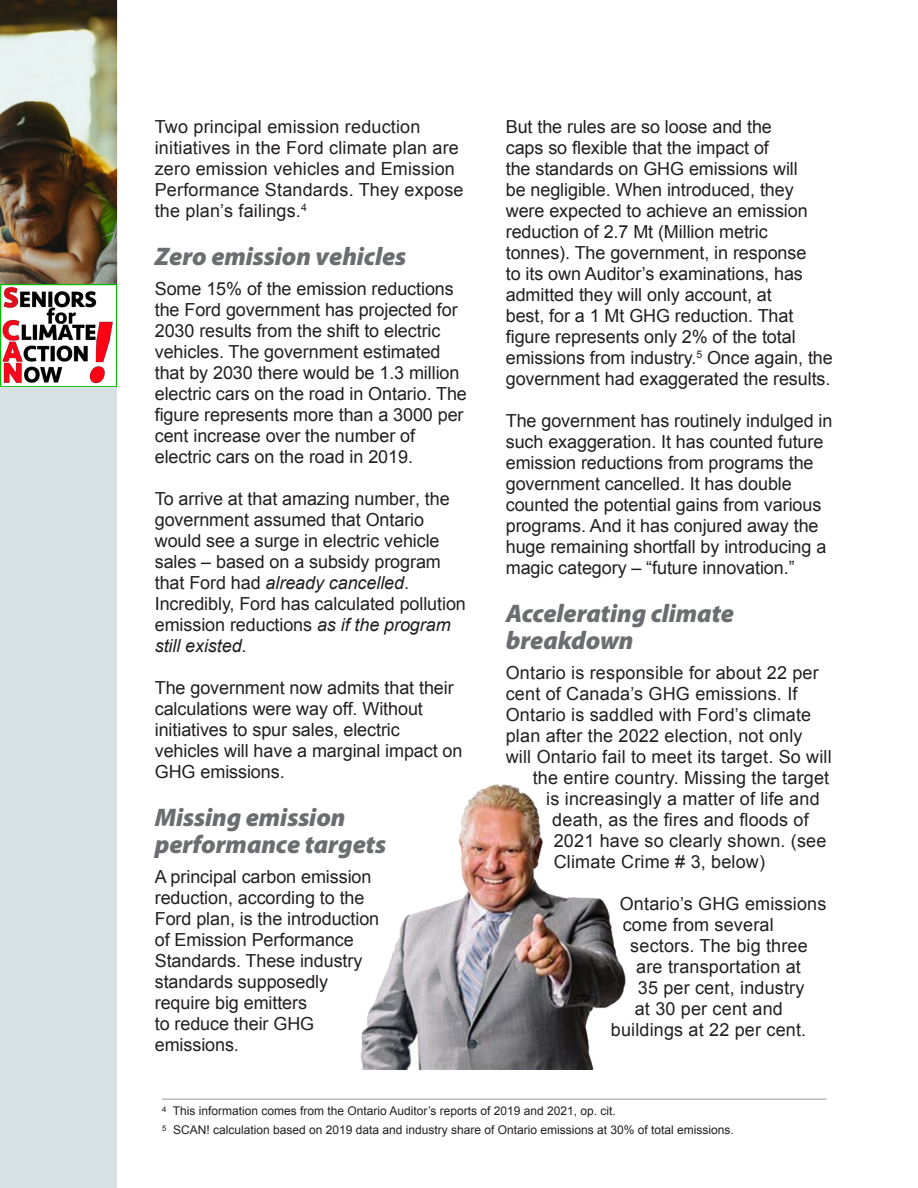
<style>
.page{position:relative;width:918px;height:1188px;background:#fff}
.page>*{position:absolute;margin:0;border:0;box-sizing:border-box;transform-origin:0 0}
.t1{font:italic 900 25.5px/27px "Myriad Pro";letter-spacing:-.005em;color:#6c6d70}
.t2{font:18px/21px "Arial";letter-spacing:-.005em;color:#231f20}
.t3{font:12px/19.5px "Arial";color:#231f20}
.s1{font-style:italic}
</style>
<div class="page">
<img style="left:0;top:0;width:117px;height:285px">
<div style="left:0;top:304px;width:117px;height:884px;background:#d7e1e3"></div>
<img style="left:0;top:285px;width:117px;height:102px">
<hr style="left:162px;top:1099px;width:664px;height:1px;background:#939598">
<img style="left:361px;top:784px;width:265px;height:285px">
<p class="t2" style="left:155px;top:116px;width:310px">Two principal emission reduction initiatives in the Ford climate plan are zero emission vehicles and Emission Performance Standards. They expose the plan’s failings.<sup>4</sup></p>
<p class="t1" style="left:155px;top:242px;width:253px">Zero emission vehicles</p>
<p class="t2" style="left:155px;top:278px;width:314px">Some 15% of the emission reductions the Ford government has projected for 2030 results from the shift to electric vehicles. The government estimated that by 2030 there would be 1.3 million electric cars on the road in Ontario. The figure represents more than a 3000 per cent increase over the number of electric cars on the road in 2019.</p>
<p class="t2" style="left:155px;top:488px;width:313px">To arrive at that amazing number, the government assumed that Ontario would see a surge in electric vehicle sales – based on a subsidy program that Ford had <span class="s1">already cancelled</span>.<br>Incredibly, Ford has calculated pollution emission reductions <span class="s1">as if the program still existed</span>.</p>
<p class="t2" style="left:155px;top:677px;width:309px">The government now admits that their calculations were way off. Without initiatives to spur sales, electric vehicles will have a marginal impact on<br>GHG emissions.</p>
<p class="t1" style="left:155px;top:803px;width:233px">Missing emission performance targets</p>
<p class="t2" style="left:155px;top:866px;width:226px">A principal carbon emission reduction, according to the<br>Ford plan, is the introduction of Emission Performance<br>Standards. These industry standards supposedly require big emitters<br>to reduce their GHG emissions.</p>
<p class="t2" style="left:506px;top:117px;width:329px">But the rules are so loose and the<br>caps so flexible that the impact of<br>the standards on GHG emissions will<br>be negligible. When introduced, they were expected to achieve an emission reduction of 2.7 Mt (Million metric tonnes). The government, in response<br>to its own Auditor’s examinations, has admitted they will only account, at<br>best, for a 1 Mt GHG reduction. That figure represents only 2% of the total emissions from industry.<sup>5</sup> Once again, the government had exaggerated the results.</p>
<p class="t2" style="left:506px;top:410px;width:328px">The government has routinely indulged in such exaggeration. It has counted future emission reductions from programs the government cancelled. It has double counted the potential gains from various programs. And it has conjured away the huge remaining shortfall by introducing a magic category – “future innovation.”</p>
<p class="t1" style="left:506px;top:599px;width:230px">Accelerating climate breakdown</p>
<p class="t2" style="left:506px;top:662px;width:314px">Ontario is responsible for about 22 per</p>
<p class="t2" style="left:506px;top:683px;width:293px">cent of Canada’s GHG emissions. If</p>
<p class="t2" style="left:506px;top:704px;width:307px">Ontario is saddled with Ford’s climate</p>
<p class="t2" style="left:506px;top:725px;width:298px">plan after the 2022 election, not only</p>
<p class="t2" style="left:506px;top:746px;width:328px">will Ontario fail to meet its target. So will</p>
<p class="t2" style="left:533px;top:768px;width:298px">the entire country. Missing the target</p>
<p class="t2" style="left:546px;top:789px;width:275px">is increasingly a matter of life and</p>
<p class="t2" style="left:552px;top:810px;width:258px">death, as the fires and floods of</p>
<p class="t2" style="left:554px;top:831px;width:274px">2021 have so clearly shown. (see</p>
<p class="t2" style="left:554px;top:852px;width:213px">Climate Crime # 3, below)</p>
<p class="t2" style="left:620px;top:894px;width:208px">Ontario’s GHG emissions</p>
<p class="t2" style="left:623px;top:915px;width:152px">come from several</p>
<p class="t2" style="left:630px;top:936px;width:179px">sectors. The big three</p>
<p class="t2" style="left:636px;top:957px;width:166px">are transportation at</p>
<p class="t2" style="left:638px;top:978px;width:168px">35 per cent, industry</p>
<p class="t2" style="left:635px;top:999px;width:150px">at 30 per cent and</p>
<p class="t2" style="left:611px;top:1020px;width:197px">buildings at 22 per cent.</p>
<p class="t3" style="left:162px;top:1101px;width:573px"><sup>4</sup> This information comes from the Ontario Auditor’s reports of 2019 and 2021, op. cit.<br><sup>5</sup> SCAN! calculation based on 2019 data and industry share of Ontario emissions at 30% of total emissions.</p>
</div>
